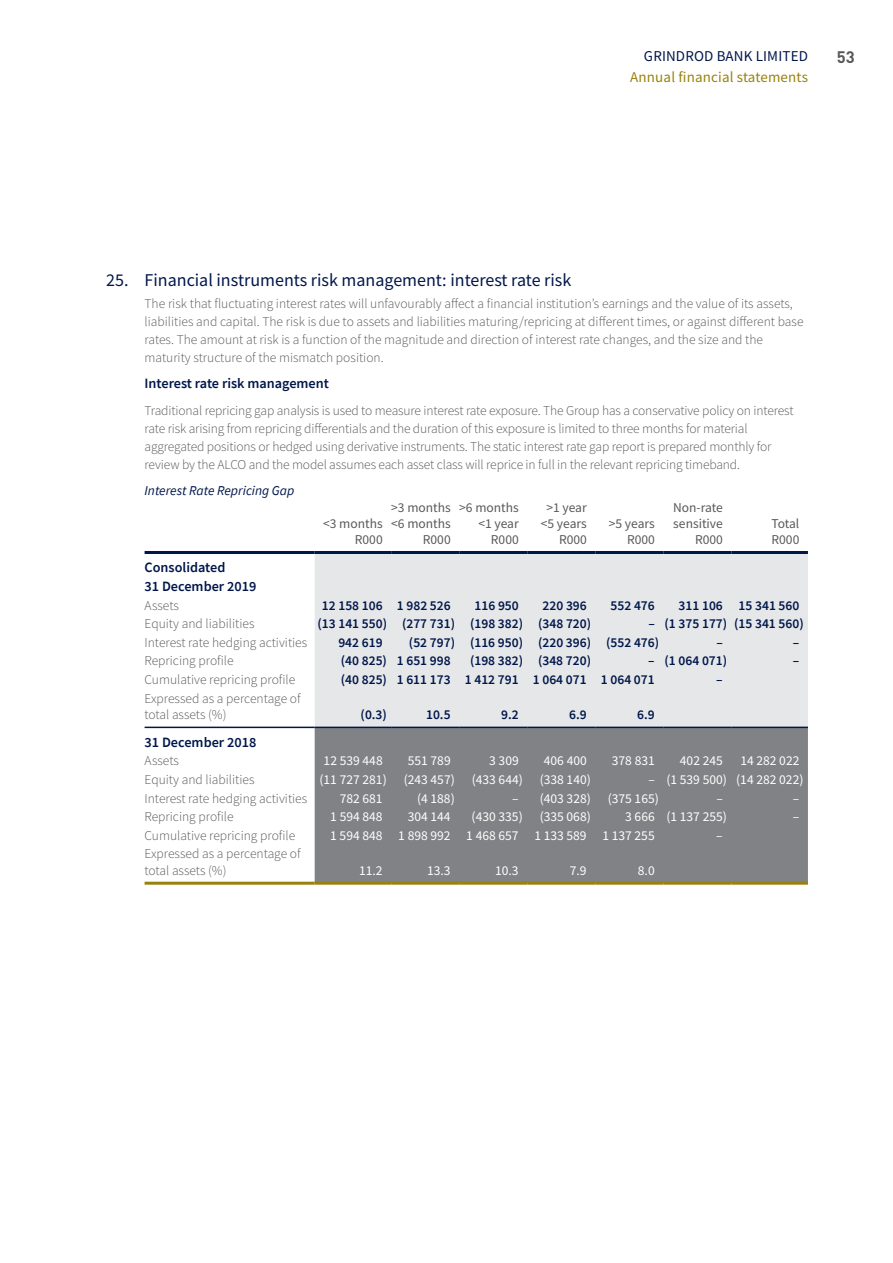
<style>
.page{position:relative;width:893px;height:1263px;background:#fff}
.page>*{position:absolute;margin:0;border:0;box-sizing:border-box;transform-origin:0 0}
.t1{font:18px "Source Sans Pro";color:#00174b}
.t2{font:700 16.5px "DIN Pro";color:#58595b}
.t3{font:15px "Source Sans Pro";letter-spacing:.01em;color:#98820e}
.t4{font:15px "Source Sans Pro";letter-spacing:.01em;color:#00174b}
.t5{font:600 14.25px/19.2px "Source Sans Pro";color:#00174b}
.t6{font:300 13.5px/18px "Source Sans Pro";letter-spacing:-.01em;color:#58595b}
.t7{font:600 13.5px "Source Sans Pro";color:#00174b}
.t8{font:13.5px "Source Sans Pro";color:#fff}
.t9{font:13.5px/16.2px "Source Sans Pro";color:#58595b;text-align:right}
.t10{font:italic 13.5px "Source Sans Pro";color:#00174b}
</style>
<div class="page">
<div style="left:315px;top:554px;width:493px;height:173px;background:#e6e7e8"></div>
<div style="left:315px;top:728px;width:493px;height:154px;background:#808285"></div>
<hr style="left:145px;top:551px;width:170px;height:3px;background:#00174b">
<hr style="left:315px;top:551px;width:76px;height:3px;background:#00174b">
<hr style="left:391px;top:551px;width:68px;height:3px;background:#00174b">
<hr style="left:459px;top:551px;width:68px;height:3px;background:#00174b">
<hr style="left:527px;top:551px;width:68px;height:3px;background:#00174b">
<hr style="left:595px;top:551px;width:68px;height:3px;background:#00174b">
<hr style="left:663px;top:551px;width:68px;height:3px;background:#00174b">
<hr style="left:731px;top:551px;width:77px;height:3px;background:#00174b">
<hr style="left:145px;top:727px;width:170px;height:1px;background:#00174b">
<hr style="left:315px;top:727px;width:76px;height:1px;background:#00174b">
<hr style="left:391px;top:727px;width:68px;height:1px;background:#00174b">
<hr style="left:459px;top:727px;width:68px;height:1px;background:#00174b">
<hr style="left:527px;top:727px;width:68px;height:1px;background:#00174b">
<hr style="left:595px;top:727px;width:68px;height:1px;background:#00174b">
<hr style="left:663px;top:727px;width:68px;height:1px;background:#00174b">
<hr style="left:731px;top:727px;width:77px;height:1px;background:#00174b">
<hr style="left:145px;top:882px;width:170px;height:3px;background:#98820e">
<hr style="left:315px;top:882px;width:76px;height:3px;background:#98820e">
<hr style="left:391px;top:882px;width:68px;height:3px;background:#98820e">
<hr style="left:459px;top:882px;width:68px;height:3px;background:#98820e">
<hr style="left:527px;top:882px;width:68px;height:3px;background:#98820e">
<hr style="left:595px;top:882px;width:68px;height:3px;background:#98820e">
<hr style="left:663px;top:882px;width:68px;height:3px;background:#98820e">
<hr style="left:731px;top:882px;width:77px;height:3px;background:#98820e">
<p class="t4" style="left:644px;top:46px;width:166px">GRINDROD BANK LIMITED</p>
<p class="t2" style="left:837px;top:43px;width:19px">53</p>
<p class="t3" style="left:630px;top:67px;width:179px">Annual financial statements</p>
<h1 class="t1" style="left:106px;top:268px;width:467px">25. Financial instruments risk management: interest rate risk</h1>
<p class="t6" style="left:145px;top:294px;width:660px">The risk that fluctuating interest rates will unfavourably affect a financial institution’s earnings and the value of its assets, liabilities and capital. The risk is due to assets and liabilities maturing/repricing at different times, or against different base rates. The amount at risk is a function of the magnitude and direction of interest rate changes, and the size and the maturity structure of the mismatch position.</p>
<p class="t5" style="left:145px;top:374px;width:186px">Interest rate risk management</p>
<p class="t6" style="left:145px;top:401px;width:650px">Traditional repricing gap analysis is used to measure interest rate exposure. The Group has a conservative policy on interest rate risk arising from repricing differentials and the duration of this exposure is limited to three months for material aggregated positions or hedged using derivative instruments. The static interest rate gap report is prepared monthly for review by the ALCO and the model assumes each asset class will reprice in full in the relevant repricing timeband.</p>
<p class="t10" style="left:145px;top:482px;width:151px">Interest Rate Repricing Gap</p>
<p class="t9" style="left:323px;top:515px;width:61px">&lt;3 months<br>R000</p>
<p class="t9" style="left:391px;top:499px;width:61px">&gt;3 months &lt;6 months<br>R000</p>
<p class="t9" style="left:459px;top:499px;width:61px">&gt;6 months &lt;1 year<br>R000</p>
<p class="t9" style="left:541px;top:499px;width:47px">&gt;1 year &lt;5 years<br>R000</p>
<p class="t9" style="left:673px;top:499px;width:51px">Non-rate sensitive<br>R000</p>
<p class="t9" style="left:771px;top:515px;width:29px;text-align:left">Total<br>R000</p>
<p class="t9" style="left:609px;top:515px;width:47px">&gt;5 years<br>R000</p>
<p class="t5" style="left:145px;top:557px;width:113px">Consolidated<br>31 December 2019</p>
<p class="t6" style="left:145px;top:596px;width:36px">Assets</p>
<p class="t7" style="left:322px;top:596px;width:130px">12 158 106 1 982 526</p>
<p class="t7" style="left:474px;top:596px;width:46px">116 950</p>
<p class="t7" style="left:543px;top:596px;width:46px">220 396</p>
<p class="t7" style="left:611px;top:596px;width:46px">552 476</p>
<p class="t7" style="left:679px;top:596px;width:122px">311 106 15 341 560</p>
<p class="t6" style="left:145px;top:615px;width:111px">Equity and liabilities</p>
<p class="t7" style="left:317px;top:615px;width:275px">(13 141 550) (277 731) (198 382) (348 720)</p>
<p class="t7" style="left:648px;top:615px;width:157px">– (1 375 177) (15 341 560)</p>
<p class="t6" style="left:145px;top:633px;width:164px">Interest rate hedging activities</p>
<p class="t7" style="left:338px;top:633px;width:46px">942 619</p>
<p class="t7" style="left:409px;top:633px;width:252px">(52 797) (116 950) (220 396) (552 476)</p>
<p class="t7" style="left:716px;top:633px;width:8px">–</p>
<p class="t7" style="left:793px;top:633px;width:8px">–</p>
<p class="t6" style="left:144px;top:652px;width:91px">Repricing profile</p>
<p class="t7" style="left:341px;top:652px;width:111px">(40 825) 1 651 998</p>
<p class="t7" style="left:470px;top:652px;width:123px">(198 382) (348 720)</p>
<p class="t7" style="left:648px;top:652px;width:80px">– (1 064 071)</p>
<p class="t7" style="left:793px;top:652px;width:8px">–</p>
<p class="t6" style="left:144px;top:670px;width:152px">Cumulative repricing profile</p>
<p class="t7" style="left:341px;top:671px;width:315px">(40 825) 1 611 173 1 412 791 1 064 071 1 064 071</p>
<p class="t7" style="left:716px;top:671px;width:8px">–</p>
<p class="t6" style="left:144px;top:690px;width:158px;line-height:16.2px">Expressed as a percentage of total assets (%)</p>
<p class="t7" style="left:361px;top:705px;width:28px">(0.3)</p>
<p class="t7" style="left:426px;top:705px;width:26px">10.5</p>
<p class="t7" style="left:501px;top:705px;width:19px">9.2</p>
<p class="t7" style="left:569px;top:705px;width:19px">6.9</p>
<p class="t7" style="left:637px;top:705px;width:19px">6.9</p>
<p class="t5" style="left:145px;top:732px;width:113px">31 December 2018</p>
<p class="t6" style="left:145px;top:752px;width:36px">Assets</p>
<p class="t8" style="left:324px;top:752px;width:61px">12 539 448</p>
<p class="t8" style="left:408px;top:752px;width:44px">551 789</p>
<p class="t8" style="left:489px;top:752px;width:31px">3 309</p>
<p class="t8" style="left:544px;top:752px;width:44px">406 400</p>
<p class="t8" style="left:612px;top:752px;width:44px">378 831</p>
<p class="t8" style="left:680px;top:752px;width:44px">402 245</p>
<p class="t8" style="left:740px;top:752px;width:61px">14 282 022</p>
<p class="t6" style="left:145px;top:770px;width:111px">Equity and liabilities</p>
<p class="t8" style="left:319px;top:771px;width:69px">(11 727 281)</p>
<p class="t8" style="left:404px;top:771px;width:53px">(243 457)</p>
<p class="t8" style="left:472px;top:771px;width:53px">(433 644)</p>
<p class="t8" style="left:540px;top:771px;width:53px">(338 140)</p>
<p class="t8" style="left:648px;top:771px;width:157px">– (1 539 500) (14 282 022)</p>
<p class="t6" style="left:145px;top:789px;width:164px">Interest rate hedging activities</p>
<p class="t8" style="left:340px;top:789px;width:44px">782 681</p>
<p class="t8" style="left:417px;top:789px;width:39px">(4 188)</p>
<p class="t8" style="left:512px;top:789px;width:80px">– (403 328)</p>
<p class="t8" style="left:608px;top:789px;width:53px">(375 165)</p>
<p class="t8" style="left:716px;top:789px;width:8px">–</p>
<p class="t8" style="left:793px;top:789px;width:8px">–</p>
<p class="t6" style="left:144px;top:808px;width:91px">Repricing profile</p>
<p class="t8" style="left:330px;top:808px;width:54px">1 594 848</p>
<p class="t8" style="left:408px;top:808px;width:44px">304 144</p>
<p class="t8" style="left:472px;top:808px;width:53px">(430 335)</p>
<p class="t8" style="left:540px;top:808px;width:53px">(335 068)</p>
<p class="t8" style="left:625px;top:808px;width:103px">3 666 (1 137 255)</p>
<p class="t8" style="left:793px;top:808px;width:8px">–</p>
<p class="t6" style="left:144px;top:826px;width:152px">Cumulative repricing profile</p>
<p class="t8" style="left:330px;top:827px;width:326px">1 594 848 1 898 992 1 468 657 1 133 589 1 137 255</p>
<p class="t8" style="left:716px;top:827px;width:8px">–</p>
<p class="t6" style="left:144px;top:846px;width:158px;line-height:16.2px">Expressed as a percentage of total assets (%)</p>
<p class="t8" style="left:359px;top:862px;width:25px">11.2</p>
<p class="t8" style="left:427px;top:862px;width:25px">13.3</p>
<p class="t8" style="left:495px;top:862px;width:25px">10.3</p>
<p class="t8" style="left:570px;top:862px;width:18px">7.9</p>
<p class="t8" style="left:638px;top:862px;width:18px">8.0</p>
</div>
